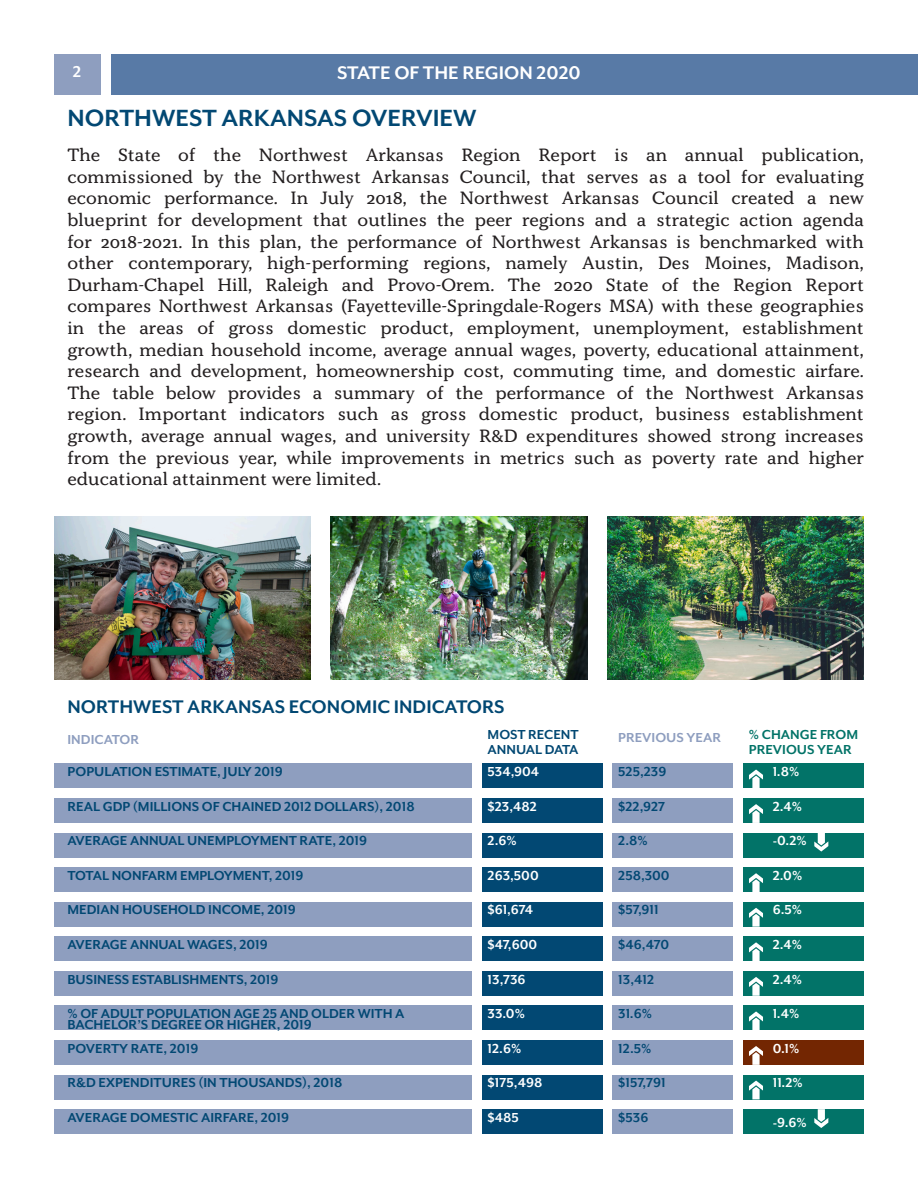
<style>
.page{position:relative;width:918px;height:1188px;background:#fff}
.page>*{position:absolute;margin:0;border:0;box-sizing:border-box;transform-origin:0 0}
.t1{font:700 27px "Mr Eaves Mod OT";color:#024873}
.t2{font:700 21px "Mr Eaves Mod OT";color:#024873}
.t3{font:700 21px "Mr Eaves Mod OT";color:#fff}
.t4{font:18px/21.6px "Kopius";color:#231f20}
.t5{font:700 18px "Mr Eaves Mod OT";color:#fff}
.t6{font:700 15px "Mr Eaves Mod OT";color:#024873}
.t7{font:700 15px "Mr Eaves Mod OT";color:#fff}
.t8{font:700 15px/15px "Mr Eaves Mod OT";color:#027368}
.t9{font:700 15px "Mr Eaves Mod OT";color:#8e9ebf}
.t10{font:700 15px "Mr Eaves Mod OT";letter-spacing:-.02em;color:#024873}
</style>
<div class="page">
<img style="left:54px;top:516px;width:256px;height:163px">
<img style="left:331px;top:516px;width:256px;height:163px">
<img style="left:608px;top:516px;width:256px;height:163px">
<div style="left:54px;top:764px;width:418px;height:24px;background:#8e9ebf"></div>
<div style="left:482px;top:764px;width:121px;height:24px;background:#024873"></div>
<div style="left:612px;top:764px;width:121px;height:24px;background:#8e9ebf"></div>
<div style="left:743px;top:764px;width:121px;height:24px;background:#027368"></div>
<div style="left:54px;top:798px;width:418px;height:25px;background:#8e9ebf"></div>
<div style="left:482px;top:798px;width:121px;height:25px;background:#024873"></div>
<div style="left:612px;top:798px;width:121px;height:25px;background:#8e9ebf"></div>
<div style="left:743px;top:798px;width:121px;height:25px;background:#027368"></div>
<div style="left:54px;top:833px;width:418px;height:25px;background:#8e9ebf"></div>
<div style="left:482px;top:833px;width:121px;height:25px;background:#024873"></div>
<div style="left:612px;top:833px;width:121px;height:25px;background:#8e9ebf"></div>
<div style="left:743px;top:833px;width:121px;height:25px;background:#027368"></div>
<div style="left:54px;top:867px;width:418px;height:25px;background:#8e9ebf"></div>
<div style="left:482px;top:867px;width:121px;height:25px;background:#024873"></div>
<div style="left:612px;top:867px;width:121px;height:25px;background:#8e9ebf"></div>
<div style="left:743px;top:867px;width:121px;height:25px;background:#027368"></div>
<div style="left:54px;top:902px;width:418px;height:25px;background:#8e9ebf"></div>
<div style="left:482px;top:902px;width:121px;height:25px;background:#024873"></div>
<div style="left:612px;top:902px;width:121px;height:25px;background:#8e9ebf"></div>
<div style="left:743px;top:902px;width:121px;height:25px;background:#027368"></div>
<div style="left:54px;top:936px;width:418px;height:25px;background:#8e9ebf"></div>
<div style="left:482px;top:936px;width:121px;height:25px;background:#024873"></div>
<div style="left:612px;top:936px;width:121px;height:25px;background:#8e9ebf"></div>
<div style="left:743px;top:936px;width:121px;height:25px;background:#027368"></div>
<div style="left:54px;top:971px;width:418px;height:25px;background:#8e9ebf"></div>
<div style="left:482px;top:971px;width:121px;height:25px;background:#024873"></div>
<div style="left:612px;top:971px;width:121px;height:25px;background:#8e9ebf"></div>
<div style="left:743px;top:971px;width:121px;height:25px;background:#027368"></div>
<div style="left:54px;top:1005px;width:418px;height:25px;background:#8e9ebf"></div>
<div style="left:482px;top:1005px;width:121px;height:25px;background:#024873"></div>
<div style="left:612px;top:1005px;width:121px;height:25px;background:#8e9ebf"></div>
<div style="left:743px;top:1005px;width:121px;height:25px;background:#027368"></div>
<div style="left:54px;top:1040px;width:418px;height:25px;background:#8e9ebf"></div>
<div style="left:482px;top:1040px;width:121px;height:25px;background:#024873"></div>
<div style="left:612px;top:1040px;width:121px;height:25px;background:#8e9ebf"></div>
<div style="left:743px;top:1040px;width:121px;height:25px;background:#732602"></div>
<div style="left:54px;top:1075px;width:418px;height:24px;background:#8e9ebf"></div>
<div style="left:482px;top:1075px;width:121px;height:24px;background:#024873"></div>
<div style="left:612px;top:1075px;width:121px;height:24px;background:#8e9ebf"></div>
<div style="left:743px;top:1075px;width:121px;height:24px;background:#027368"></div>
<div style="left:54px;top:1109px;width:418px;height:25px;background:#8e9ebf"></div>
<div style="left:482px;top:1109px;width:121px;height:25px;background:#024873"></div>
<div style="left:612px;top:1109px;width:121px;height:25px;background:#8e9ebf"></div>
<div style="left:743px;top:1109px;width:121px;height:25px;background:#027368"></div>
<svg style="left:749px;top:770px;width:14px;height:18px"></svg>
<svg style="left:749px;top:804px;width:14px;height:19px"></svg>
<svg style="left:749px;top:873px;width:14px;height:19px"></svg>
<svg style="left:814px;top:833px;width:14px;height:19px"></svg>
<svg style="left:749px;top:908px;width:14px;height:19px"></svg>
<svg style="left:749px;top:942px;width:14px;height:19px"></svg>
<svg style="left:749px;top:977px;width:14px;height:19px"></svg>
<svg style="left:749px;top:1011px;width:14px;height:19px"></svg>
<svg style="left:749px;top:1046px;width:14px;height:19px"></svg>
<svg style="left:749px;top:1081px;width:14px;height:18px"></svg>
<svg style="left:814px;top:1109px;width:14px;height:19px"></svg>
<div style="left:54px;top:54px;width:46px;height:40px;background:#8e9ebf"></div>
<div style="left:111px;top:54px;width:807px;height:40px;background:#587aa6"></div>
<p class="t5" style="left:73px;top:62px;width:10px">2</p>
<p class="t3" style="left:337px;top:62px;width:245px">STATE OF THE REGION 2020</p>
<p class="t1" style="left:68px;top:104px;width:411px">NORTHWEST ARKANSAS OVERVIEW</p>
<p class="t4" style="left:68px;top:144px;width:798px">The State of the Northwest Arkansas Region Report is an annual publication,</p>
<p class="t4" style="left:68px;top:166px;width:798px">commissioned by the Northwest Arkansas Council, that serves as a tool for evaluating</p>
<p class="t4" style="left:68px;top:187px;width:798px">economic performance. In July 2018, the Northwest Arkansas Council created a new</p>
<p class="t4" style="left:68px;top:209px;width:798px">blueprint for development that outlines the peer regions and a strategic action agenda</p>
<p class="t4" style="left:68px;top:230px;width:798px">for 2018-2021. In this plan, the performance of Northwest Arkansas is benchmarked with other contemporary, high-performing regions, namely Austin, Des Moines, Madison,</p>
<p class="t4" style="left:68px;top:274px;width:798px">Durham-Chapel Hill, Raleigh and Provo-Orem. The 2020 State of the Region Report</p>
<p class="t4" style="left:68px;top:295px;width:798px">compares Northwest Arkansas (Fayetteville-Springdale-Rogers MSA) with these geographies</p>
<p class="t4" style="left:68px;top:317px;width:798px">in the areas of gross domestic product, employment, unemployment, establishment growth, median household income, average annual wages, poverty, educational attainment,</p>
<p class="t4" style="left:68px;top:360px;width:798px">research and development, homeownership cost, commuting time, and domestic airfare.</p>
<p class="t4" style="left:68px;top:382px;width:798px">The table below provides a summary of the performance of the Northwest Arkansas</p>
<p class="t4" style="left:68px;top:403px;width:798px">region. Important indicators such as gross domestic product, business establishment</p>
<p class="t4" style="left:68px;top:425px;width:798px">growth, average annual wages, and university R&amp;D expenditures showed strong increases</p>
<p class="t4" style="left:68px;top:446px;width:798px">from the previous year, while improvements in metrics such as poverty rate and higher</p>
<p class="t4" style="left:68px;top:468px;width:315px">educational attainment were limited.</p>
<p class="t2" style="left:68px;top:696px;width:439px">NORTHWEST ARKANSAS ECONOMIC INDICATORS</p>
<p class="t9" style="left:68px;top:732px;width:73px">INDICATOR</p>
<p class="t6" style="left:488px;top:727px;width:93px">MOST RECENT</p>
<p class="t10" style="left:488px;top:742px;width:93px">ANNUAL DATA</p>
<p class="t9" style="left:618px;top:729px;width:104px">PREVIOUS YEAR</p>
<p class="t8" style="left:749px;top:728px;width:111px">% CHANGE FROM<br>PREVIOUS YEAR</p>
<p class="t6" style="left:68px;top:764px;width:217px">POPULATION ESTIMATE, JULY 2019</p>
<p class="t6" style="left:68px;top:798px;width:349px">REAL GDP (MILLIONS OF CHAINED 2012 DOLLARS), 2018</p>
<p class="t6" style="left:68px;top:833px;width:301px">AVERAGE ANNUAL UNEMPLOYMENT RATE, 2019</p>
<p class="t6" style="left:68px;top:867px;width:238px">TOTAL NONFARM EMPLOYMENT, 2019</p>
<p class="t6" style="left:68px;top:902px;width:230px">MEDIAN HOUSEHOLD INCOME, 2019</p>
<p class="t6" style="left:68px;top:936px;width:202px">AVERAGE ANNUAL WAGES, 2019</p>
<p class="t6" style="left:68px;top:971px;width:213px">BUSINESS ESTABLISHMENTS, 2019</p>
<p class="t6" style="left:68px;top:1005px;width:339px">% OF ADULT POPULATION AGE 25 AND OLDER WITH A</p>
<p class="t6" style="left:68px;top:1016px;width:246px">BACHELOR’S DEGREE OR HIGHER, 2019</p>
<p class="t6" style="left:68px;top:1040px;width:132px">POVERTY RATE, 2019</p>
<p class="t6" style="left:68px;top:1075px;width:276px">R&amp;D EXPENDITURES (IN THOUSANDS), 2018</p>
<p class="t6" style="left:68px;top:1109px;width:223px">AVERAGE DOMESTIC AIRFARE, 2019</p>
<p class="t7" style="left:488px;top:764px;width:53px">534,904</p>
<p class="t7" style="left:488px;top:798px;width:51px">$23,482</p>
<p class="t7" style="left:488px;top:833px;width:31px">2.6%</p>
<p class="t7" style="left:488px;top:867px;width:53px">263,500</p>
<p class="t7" style="left:488px;top:902px;width:47px">$61,674</p>
<p class="t7" style="left:488px;top:936px;width:51px">$47,600</p>
<p class="t7" style="left:488px;top:971px;width:39px">13,736</p>
<p class="t7" style="left:488px;top:1005px;width:39px">33.0%</p>
<p class="t7" style="left:488px;top:1040px;width:35px">12.6%</p>
<p class="t7" style="left:488px;top:1075px;width:56px">$175,498</p>
<p class="t7" style="left:488px;top:1109px;width:33px">$485</p>
<p class="t6" style="left:618px;top:764px;width:50px">525,239</p>
<p class="t6" style="left:618px;top:798px;width:48px">$22,927</p>
<p class="t6" style="left:618px;top:833px;width:31px">2.8%</p>
<p class="t6" style="left:618px;top:867px;width:53px">258,300</p>
<p class="t6" style="left:618px;top:902px;width:42px">$57,911</p>
<p class="t6" style="left:618px;top:936px;width:52px">$46,470</p>
<p class="t6" style="left:618px;top:971px;width:37px">13,412</p>
<p class="t6" style="left:618px;top:1005px;width:35px">31.6%</p>
<p class="t6" style="left:618px;top:1040px;width:35px">12.5%</p>
<p class="t6" style="left:618px;top:1075px;width:49px">$157,791</p>
<p class="t6" style="left:618px;top:1109px;width:32px">$536</p>
<p class="t7" style="left:773px;top:764px;width:28px">1.8%</p>
<p class="t7" style="left:773px;top:798px;width:31px">2.4%</p>
<p class="t7" style="left:773px;top:833px;width:36px">-0.2%</p>
<p class="t7" style="left:773px;top:867px;width:31px">2.0%</p>
<p class="t7" style="left:773px;top:902px;width:31px">6.5%</p>
<p class="t7" style="left:773px;top:936px;width:31px">2.4%</p>
<p class="t7" style="left:773px;top:971px;width:31px">2.4%</p>
<p class="t7" style="left:773px;top:1005px;width:28px">1.4%</p>
<p class="t7" style="left:773px;top:1040px;width:28px">0.1%</p>
<p class="t7" style="left:773px;top:1075px;width:31px">11.2%</p>
<p class="t7" style="left:773px;top:1114px;width:36px">-9.6%</p>
</div>
